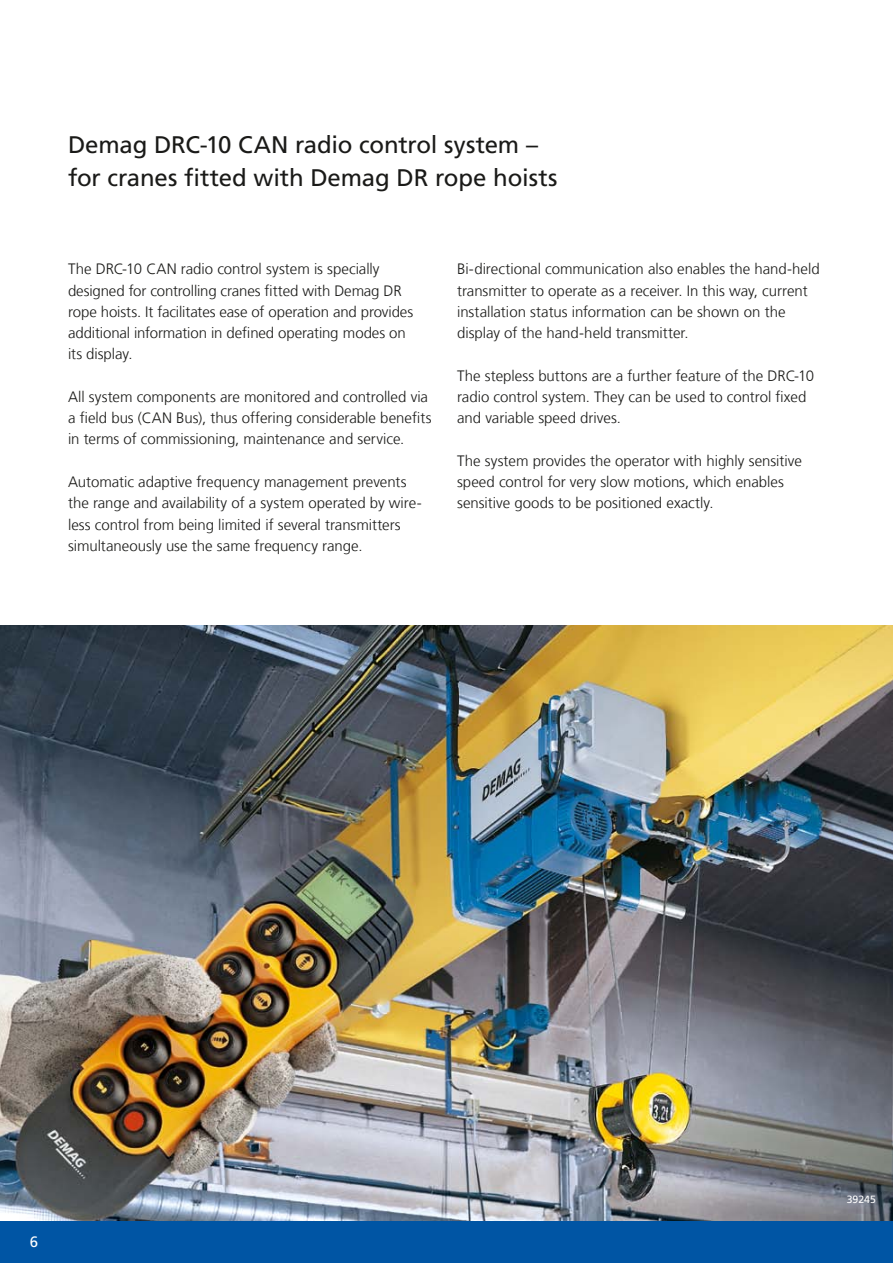
<style>
.page{position:relative;width:893px;height:1263px;background:#fff}
.page>*{position:absolute;margin:0;border:0;box-sizing:border-box;transform-origin:0 0}
.t1{font:24px/33px "Frutiger LT Com";letter-spacing:-.005em;color:#1a1a18}
.t2{font:300 15px/21.3px "Frutiger LT Com";letter-spacing:-.005em;color:#1a1a18}
.t3{font:15px "Frutiger LT Com";color:#fff}
.t4{font:10.5px "Frutiger LT Com";color:#fff}
</style>
<div class="page">
<div style="left:0;top:1220px;width:893px;height:43px;background:#0055a4"></div>
<img style="left:0;top:625px;width:893px;height:595px">
<h1 class="t1" style="left:68px;top:128px;width:491px">Demag DRC-10 CAN radio control system – for cranes fitted with Demag DR rope hoists</h1>
<p class="t2" style="left:68px;top:259px;width:347px">The DRC-10 CAN radio control system is specially designed for controlling cranes fitted with Demag DR rope hoists. It facilitates ease of operation and provides additional information in defined operating modes on its display.</p>
<p class="t2" style="left:68px;top:386px;width:365px">All system components are monitored and controlled via a field bus (CAN Bus), thus offering considerable benefits in terms of commissioning, maintenance and service.</p>
<p class="t2" style="left:68px;top:471px;width:355px">Automatic adaptive frequency management prevents the range and availability of a system operated by wire&shy;less control from being limited if several transmitters simultaneously use the same frequency range.</p>
<p class="t2" style="left:457px;top:259px;width:364px">Bi-directional communication also enables the hand-held transmitter to operate as a receiver. In this way, current installation status information can be shown on the display of the hand-held transmitter.</p>
<p class="t2" style="left:457px;top:365px;width:358px">The stepless buttons are a further feature of the DRC-10 radio control system. They can be used to control fixed and variable speed drives.</p>
<p class="t2" style="left:457px;top:450px;width:346px">The system provides the operator with highly sensitive speed control for very slow motions, which enables sensitive goods to be positioned exactly.</p>
<p class="t3" style="left:30px;top:1233px;width:10px">6</p>
<p class="t4" style="left:847px;top:1193px;width:31px">39245</p>
</div>
